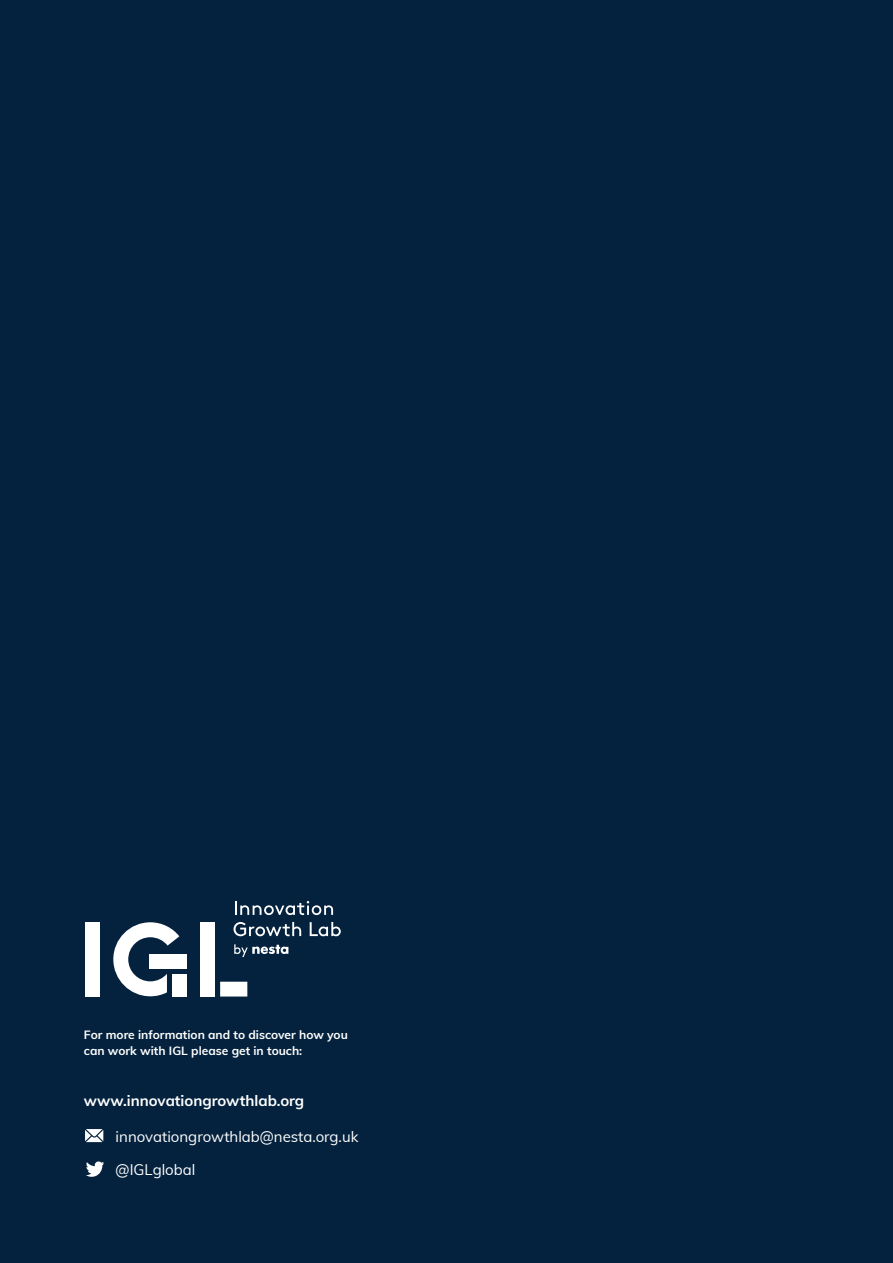
<style>
.page{position:relative;width:893px;height:1263px;background:#04223e}
.page>*{position:absolute;margin:0;border:0;box-sizing:border-box;transform-origin:0 0}
.t1{font:15px "Muli";color:#fff}
.t2{font:700 15px "Muli";color:#fff}
.t3{font:700 12px/16.5px "Muli";color:#fff}
</style>
<div class="page">
<svg style="left:113px;top:922px;width:66px;height:74px"></svg>
<div style="left:172px;top:974px;width:15px;height:22px;background:#fff"></div>
<div style="left:85px;top:922px;width:15px;height:74px;background:#fff"></div>
<div style="left:150px;top:954px;width:37px;height:15px;background:#fff"></div>
<svg style="left:220px;top:982px;width:27px;height:14px"></svg>
<div style="left:200px;top:922px;width:15px;height:74px;background:#fff"></div>
<svg style="left:235px;top:901px;width:98px;height:14px"></svg>
<svg style="left:234px;top:922px;width:67px;height:14px"></svg>
<svg style="left:310px;top:922px;width:31px;height:14px"></svg>
<svg style="left:234px;top:944px;width:54px;height:13px"></svg>
<svg style="left:86px;top:1161px;width:18px;height:16px"></svg>
<svg style="left:85px;top:1129px;width:18px;height:13px"></svg>
<p class="t3" style="left:84px;top:1026px;width:265px">For more information and to discover how you can work with IGL please get in touch:</p>
<p class="t2" style="left:84px;top:1089px;width:222px">www.innovationgrowthlab.org</p>
<p class="t1" style="left:116px;top:1126px;width:244px">innovationgrowthlab@nesta.org.uk</p>
<p class="t1" style="left:116px;top:1159px;width:81px">@IGLglobal</p>
</div>
